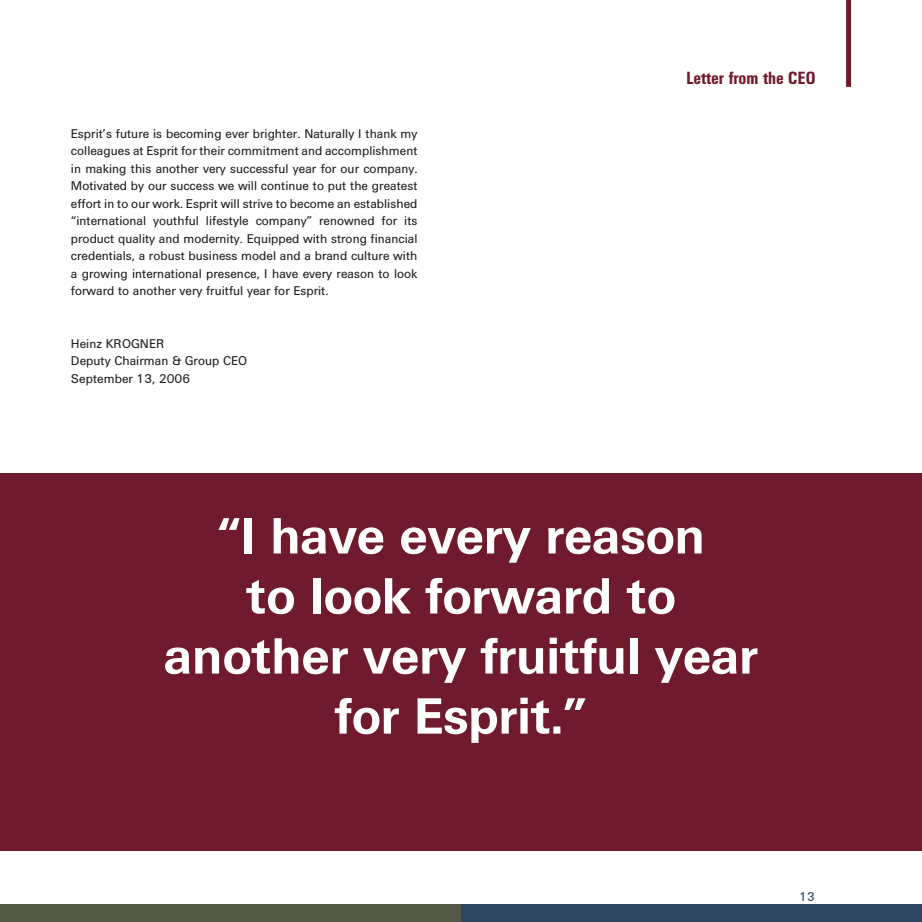
<style>
.page{position:relative;width:922px;height:922px;background:#fff}
.page>*{position:absolute;margin:0;border:0;box-sizing:border-box;transform-origin:0 0}
.t1{font:700 50px "Univers BQ";color:#fff}
.t2{font:700 17.5px "Univers Condensed BQ";color:#6f1a2d}
.t3{font:12.5px/17.5px "Univers BQ";color:#231f20;text-align:justify}
.t4{font:12.5px "Univers BQ";color:#2f4663}
</style>
<div class="page">
<div style="left:0;top:473px;width:921px;height:377px;background:#6f1a2d"></div>
<svg style="left:846px;top:0;width:4px;height:87px"></svg>
<div style="left:0;top:904px;width:461px;height:17px;background:#535946"></div>
<div style="left:461px;top:904px;width:460px;height:17px;background:#2f4663"></div>
<p class="t3" style="left:71px;top:125px;width:348px">Esprit’s future is becoming ever brighter. Naturally I thank my colleagues at Esprit for their commitment and accomplishment in making this another very successful year for our company.<br>Motivated by our success we will continue to put the greatest effort in to our work. Esprit will strive to become an established “international youthful lifestyle company” renowned for its product quality and modernity. Equipped with strong financial credentials, a robust business model and a brand culture with a growing international presence, I have every reason to look forward to another very fruitful year for Esprit.</p>
<p class="t3" style="left:71px;top:335px;width:95px">Heinz KROGNER</p>
<p class="t3" style="left:71px;top:352px;width:178px">Deputy Chairman &amp; Group CEO</p>
<p class="t3" style="left:71px;top:370px;width:121px">September 13, 2006</p>
<p class="t2" style="left:686px;top:68px;width:131px">Letter from the CEO</p>
<p class="t1" style="left:217px;top:507px;width:489px">“I have every reason</p>
<p class="t1" style="left:246px;top:567px;width:431px">to look forward to</p>
<p class="t1" style="left:164px;top:627px;width:595px">another very fruitful year</p>
<p class="t1" style="left:335px;top:687px;width:254px">for Esprit.”</p>
<p class="t4" style="left:799px;top:889px;width:8px">13</p>
</div>
